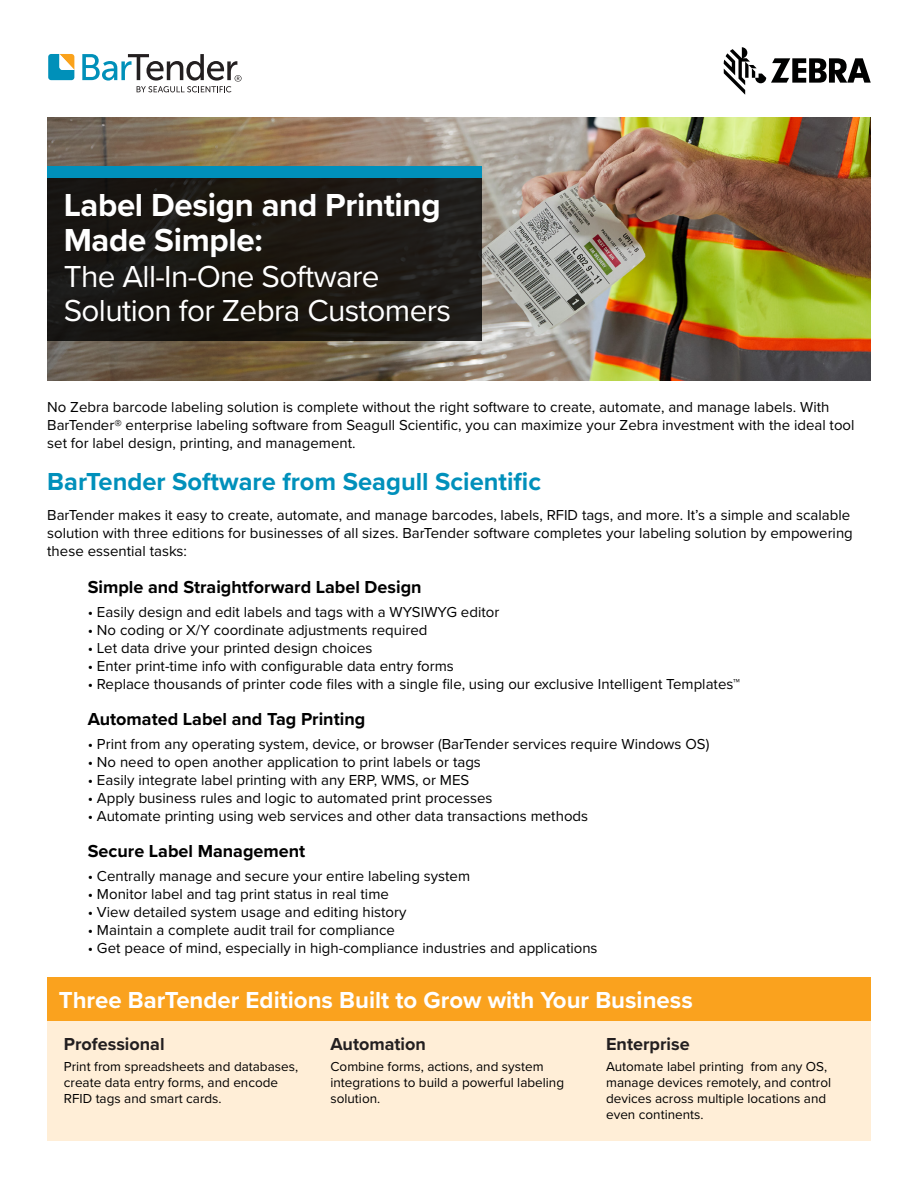
<style>
.page{position:relative;width:918px;height:1188px;background:#fff}
.page>*{position:absolute;margin:0;border:0;box-sizing:border-box;transform-origin:0 0}
.t1{font:700 33px/34.5px "Proxima Nova";letter-spacing:-.01em;color:#fff}
.t2{font:31.5px/34.5px "Proxima Nova";letter-spacing:-.02em;color:#fff}
.t3{font:700 25.5px "Proxima Nova";color:#0090bb}
.t4{font:700 24px "Proxima Nova";color:#fff}
.t5{font:700 18px "Proxima Nova";color:#000}
.t6{font:700 18px "Proxima Nova";color:#231f20}
.t7{font:15px/18px "Proxima Nova";color:#000}
.t8{font:13.5px/16.2px "Proxima Nova";color:#000}
</style>
<div class="page">
<svg style="left:48px;top:54px;width:26px;height:26px"></svg>
<svg style="left:82px;top:54px;width:160px;height:38px"></svg>
<svg style="left:724px;top:47px;width:147px;height:48px"></svg>
<div style="left:47px;top:987px;width:824px;height:154px;background:#ffeed7"></div>
<div style="left:47px;top:977px;width:824px;height:43px;background:#faa21e"></div>
<img style="left:47px;top:118px;width:824px;height:262px">
<div style="left:47px;top:171px;width:435px;height:170px;background:linear-gradient(to right,#171410,#201c17)"></div>
<div style="left:47px;top:166px;width:435px;height:12px;background:#0090bb"></div>
<h1 class="t1" style="left:64px;top:187px;width:378px">Label Design and Printing<br>Made Simple:</h1>
<h2 class="t2" style="left:64px;top:258px;width:389px">The All-In-One Software<br>Solution for Zebra Customers</h2>
<p class="t7" style="left:47px;top:397px;width:809px">No Zebra barcode labeling solution is complete without the right software to create, automate, and manage labels. With<br>BarTender® enterprise labeling software from Seagull Scientific, you can maximize your Zebra investment with the ideal tool set for label design, printing, and management.</p>
<h3 class="t3" style="left:47px;top:463px;width:495px">BarTender Software from Seagull Scientific</h3>
<p class="t7" style="left:47px;top:505px;width:807px">BarTender makes it easy to create, automate, and manage barcodes, labels, RFID tags, and more. It’s a simple and scalable solution with three editions for businesses of all sizes. BarTender software completes your labeling solution by empowering these essential tasks:</p>
<p class="t5" style="left:88px;top:573px;width:335px">Simple and Straightforward Label Design</p>
<p class="t7" style="left:88px;top:602px;width:413px">• Easily design and edit labels and tags with a WYSIWYG editor</p>
<p class="t7" style="left:88px;top:620px;width:341px">• No coding or X/Y coordinate adjustments required</p>
<p class="t7" style="left:88px;top:638px;width:286px">• Let data drive your printed design choices</p>
<p class="t7" style="left:88px;top:656px;width:368px">• Enter print-time info with configurable data entry forms</p>
<p class="t7" style="left:88px;top:674px;width:654px">• Replace thousands of printer code files with a single file, using our exclusive Intelligent Templates™</p>
<p class="t5" style="left:88px;top:705px;width:279px">Automated Label and Tag Printing</p>
<p class="t7" style="left:88px;top:734px;width:623px">• Print from any operating system, device, or browser (BarTender services require Windows OS)</p>
<p class="t7" style="left:88px;top:752px;width:395px">• No need to open another application to print labels or tags</p>
<p class="t7" style="left:88px;top:770px;width:383px">• Easily integrate label printing with any ERP, WMS, or MES</p>
<p class="t7" style="left:88px;top:788px;width:406px">• Apply business rules and logic to automated print processes</p>
<p class="t7" style="left:88px;top:806px;width:502px">• Automate printing using web services and other data transactions methods</p>
<p class="t5" style="left:88px;top:837px;width:219px">Secure Label Management</p>
<p class="t7" style="left:88px;top:866px;width:384px">• Centrally manage and secure your entire labeling system</p>
<p class="t7" style="left:88px;top:884px;width:303px">• Monitor label and tag print status in real time</p>
<p class="t7" style="left:88px;top:902px;width:320px">• View detailed system usage and editing history</p>
<p class="t7" style="left:88px;top:920px;width:309px">• Maintain a complete audit trail for compliance</p>
<p class="t7" style="left:88px;top:938px;width:511px">• Get peace of mind, especially in high-compliance industries and applications</p>
<h3 class="t4" style="left:59px;top:982px;width:636px">Three BarTender Editions Built to Grow with Your Business</h3>
<p class="t6" style="left:64px;top:1030px;width:102px">Professional</p>
<p class="t8" style="left:64px;top:1058px;width:236px">Print from spreadsheets and databases, create data entry forms, and encode<br>RFID tags and smart cards.</p>
<p class="t6" style="left:331px;top:1030px;width:97px">Automation</p>
<p class="t8" style="left:331px;top:1058px;width:235px">Combine forms, actions, and system integrations to build a powerful labeling solution.</p>
<p class="t6" style="left:606px;top:1030px;width:85px">Enterprise</p>
<p class="t8" style="left:606px;top:1058px;width:227px">Automate label printing from any OS, manage devices remotely, and control devices across multiple locations and even continents.</p>
</div>
